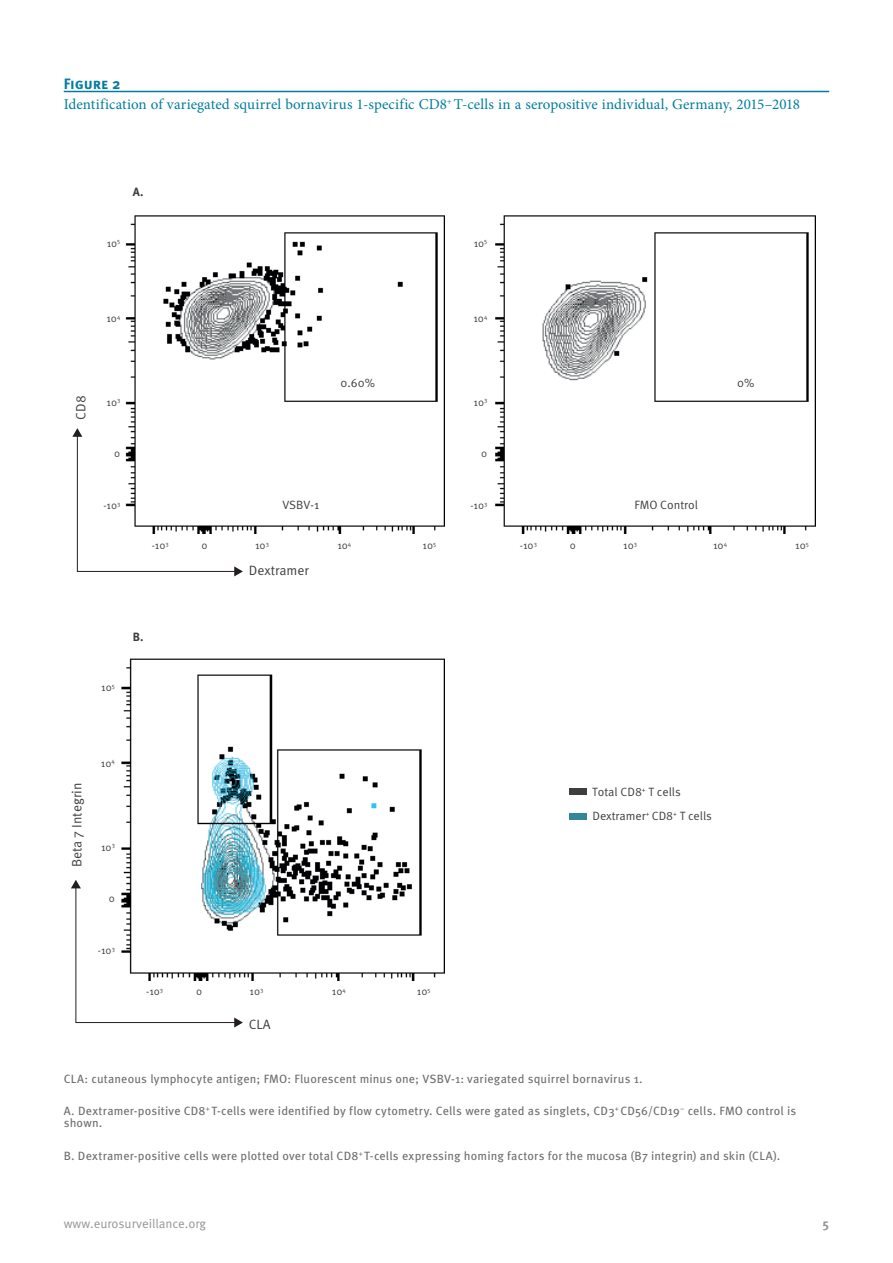
<style>
.page{position:relative;width:893px;height:1263px;background:#fff}
.page>*{position:absolute;margin:0;border:0;box-sizing:border-box;transform-origin:0 0}
.t1{font:15px "Minion Pro";letter-spacing:.005em;color:#007d9f}
.t2{font:700 15px "Meta Pro";letter-spacing:-.005em;color:#007d9f}
.t3{font:13.5px "Meta Pro";color:#3e3e3f}
.t4{font:12.75px "Meta Pro";color:#939598}
.t5{font:700 12.75px "Meta Pro";color:#939598}
.t6{font:12px/12px "Meta Pro";letter-spacing:.015em;color:#6c6d70}
.t7{font:12px/24.2px "Meta Pro";color:#3e3e3f}
.t8{font:700 12px "Meta Pro";color:#3e3e3f}
.t9{font:10.5px "Meta Pro";color:#3e3e3f}
</style>
<div class="page">
<hr style="left:64px;top:91px;width:765px;height:1px;background:#007d9f">
<div style="left:570px;top:789px;width:17px;height:6px;background:#3e3e3f"></div>
<div style="left:570px;top:813px;width:17px;height:7px;background:#34869b"></div>
<img style="left:125px;top:215px;width:320px;height:318px">
<img style="left:495px;top:215px;width:320px;height:318px">
<img style="left:121px;top:658px;width:324px;height:323px">
<svg style="left:71px;top:880px;width:172px;height:147px"></svg>
<svg style="left:72px;top:428px;width:171px;height:148px"></svg>
<p class="t2" style="left:64px;top:74px;width:58px">Figure 2</p>
<p class="t1" style="left:64px;top:94px;width:738px">Identification of variegated squirrel bornavirus 1-specific CD8<sup>+</sup> T-cells in a seropositive individual, Germany, 2015–2018</p>
<p class="t8" style="left:133px;top:185px;width:12px">A.</p>
<p class="t9" style="left:107px;top:236px;width:15px">10<sup>5</sup></p>
<p class="t9" style="left:106px;top:312px;width:15px">10<sup>4</sup></p>
<p class="t3" style="left:72px;top:419px;width:26px;rotate:-90deg">CD8</p>
<p class="t9" style="left:107px;top:395px;width:15px">10<sup>3</sup></p>
<p class="t9" style="left:114px;top:446px;width:8px">0</p>
<p class="t9" style="left:103px;top:499px;width:19px">-10<sup>3</sup></p>
<p class="t9" style="left:152px;top:539px;width:19px">-10<sup>3</sup></p>
<p class="t9" style="left:101px;top:681px;width:15px">10<sup>5</sup></p>
<p class="t8" style="left:133px;top:630px;width:12px">B.</p>
<p class="t9" style="left:202px;top:539px;width:8px">0</p>
<p class="t9" style="left:474px;top:236px;width:15px">10<sup>5</sup></p>
<p class="t9" style="left:473px;top:312px;width:15px">10<sup>4</sup></p>
<p class="t7" style="left:340px;top:371px;width:36px">0.60%</p>
<p class="t7" style="left:737px;top:371px;width:19px">0%</p>
<p class="t9" style="left:473px;top:395px;width:15px">10<sup>3</sup></p>
<p class="t9" style="left:481px;top:446px;width:8px">0</p>
<p class="t9" style="left:255px;top:539px;width:15px">10<sup>3</sup></p>
<p class="t7" style="left:282px;top:493px;width:38px">VSBV-1</p>
<p class="t7" style="left:634px;top:493px;width:65px">FMO Control</p>
<p class="t9" style="left:470px;top:499px;width:19px">-10<sup>3</sup></p>
<p class="t9" style="left:337px;top:539px;width:15px">10<sup>4</sup></p>
<p class="t9" style="left:422px;top:539px;width:15px">10<sup>5</sup></p>
<p class="t9" style="left:520px;top:539px;width:19px">-10<sup>3</sup></p>
<p class="t9" style="left:623px;top:539px;width:15px">10<sup>3</sup></p>
<p class="t9" style="left:713px;top:539px;width:15px">10<sup>4</sup></p>
<p class="t9" style="left:795px;top:539px;width:15px">10<sup>5</sup></p>
<p class="t9" style="left:570px;top:539px;width:8px">0</p>
<p class="t3" style="left:249px;top:562px;width:62px">Dextramer</p>
<p class="t3" style="left:68px;top:867px;width:86px;rotate:-90deg">Beta 7 Integrin</p>
<p class="t9" style="left:101px;top:757px;width:15px">10<sup>4</sup></p>
<p class="t9" style="left:101px;top:840px;width:15px">10<sup>3</sup></p>
<p class="t9" style="left:109px;top:891px;width:8px">0</p>
<p class="t9" style="left:98px;top:944px;width:19px">-10<sup>3</sup></p>
<p class="t9" style="left:146px;top:985px;width:19px">-10<sup>3</sup></p>
<p class="t9" style="left:250px;top:985px;width:15px">10<sup>3</sup></p>
<p class="t9" style="left:332px;top:985px;width:15px">10<sup>4</sup></p>
<p class="t9" style="left:417px;top:985px;width:15px">10<sup>5</sup></p>
<p class="t9" style="left:196px;top:985px;width:8px">0</p>
<p class="t3" style="left:249px;top:1016px;width:23px">CLA</p>
<p class="t7" style="left:592px;top:780px;width:121px">Total CD8<sup>+</sup> T cells<br>Dextramer<sup>+</sup> CD8<sup>+</sup> T cells</p>
<p class="t6" style="left:64px;top:1073px;width:580px">CLA: cutaneous lymphocyte antigen; FMO: Fluorescent minus one; VSBV-1: variegated squirrel bornavirus 1.</p>
<p class="t6" style="left:64px;top:1105px;width:734px">A. Dextramer-positive CD8<sup>+</sup> T-cells were identified by flow cytometry. Cells were gated as singlets, CD3<sup>+</sup> CD56/CD19<sup>−</sup> cells. FMO control is shown.</p>
<p class="t6" style="left:64px;top:1150px;width:718px">B. Dextramer-positive cells were plotted over total CD8<sup>+</sup> T-cells expressing homing factors for the mucosa (B7 integrin) and skin (CLA).</p>
<p class="t4" style="left:64px;top:1215px;width:144px">www.eurosurveillance.org</p>
<p class="t5" style="left:823px;top:1215px;width:8px">5</p>
</div>
